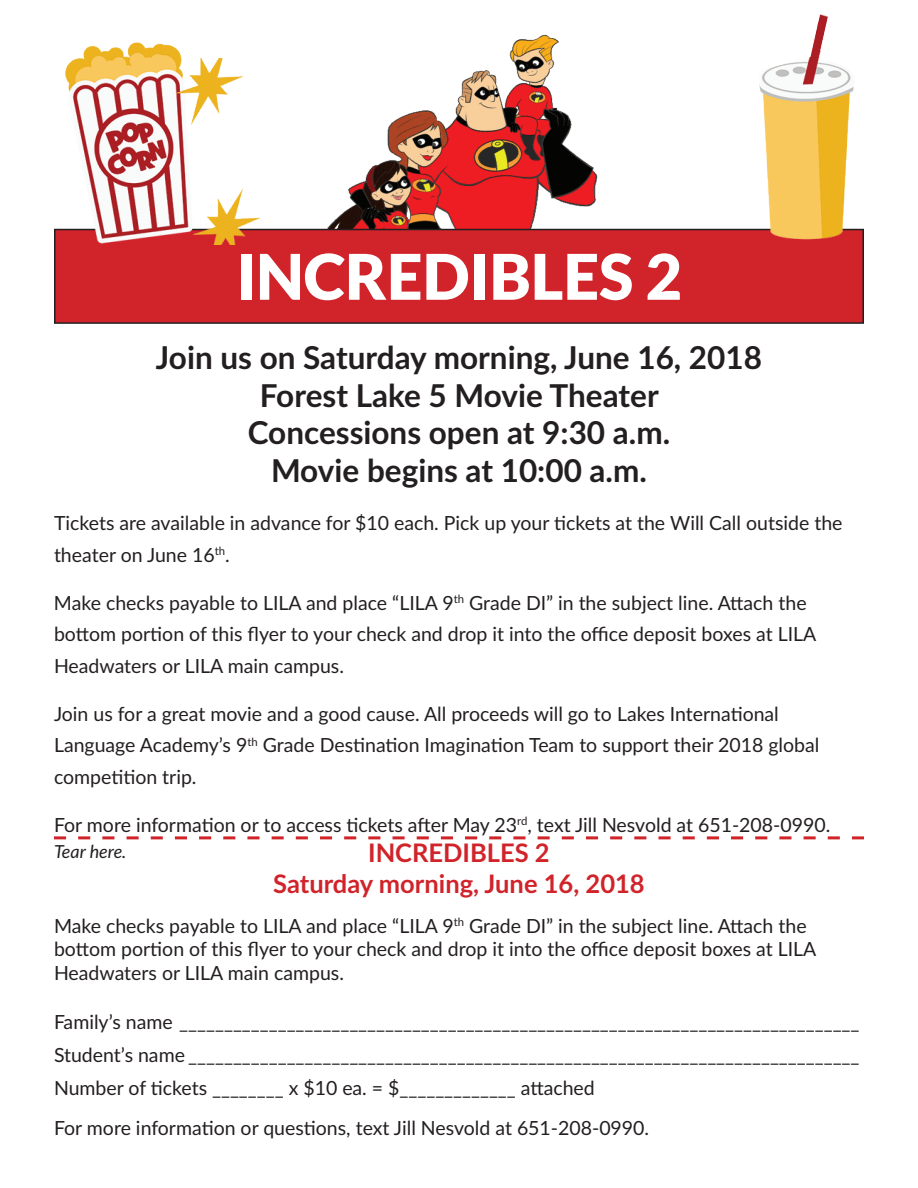
<style>
.page{position:relative;width:918px;height:1188px;background:#fff}
.page>*{position:absolute;margin:0;border:0;box-sizing:border-box;transform-origin:0 0}
.t1{font:900 63px "Lato";color:#fff}
.t2{font:700 31.5px/37.8px "Lato";color:#231f20;text-align:center}
.t3{font:700 25.5px/30.6px "Lato";color:#d1232a;text-align:center}
.t4{font:19.5px/31.5px "Lato";color:#231f20}
.t5{font:italic 18px "Lato";color:#231f20}
</style>
<div class="page">
<img style="left:319px;top:35px;width:280px;height:194px">
<div style="left:55px;top:230px;width:808px;height:93px;background:#d1232a"></div>
<div style="left:54px;top:229px;width:810px;height:95px;border:2px solid #231f20"></div>
<svg style="left:54px;top:836px;width:810px;height:3px"></svg>
<img style="left:54px;top:42px;width:205px;height:202px">
<div style="left:185px;top:0;width:84px;height:58px;background:#fff"></div>
<div style="left:194px;top:122px;width:70px;height:65px;background:#fff"></div>
<div style="left:245px;top:129px;width:84px;height:65px;background:#fff"></div>
<img style="left:757px;top:72px;width:107px;height:172px">
<svg style="left:765px;top:14px;width:82px;height:58px"></svg>
<h1 class="t1" style="left:236px;top:240px;width:448px">INCREDIBLES 2</h1>
<h2 class="t2" style="left:156px;top:337px;width:608px">Join us on Saturday morning, June 16, 2018<br>Forest Lake 5 Movie Theater<br>Concessions open at 9:30 a.m.<br>Movie begins at 10:00 a.m.</h2>
<p class="t4" style="left:54px;top:507px;width:790px">Tickets are available in advance for $10 each. Pick up your tickets at the Will Call outside the theater on June 16<sup>th</sup>.</p>
<p class="t4" style="left:54px;top:586px;width:764px">Make checks payable to LILA and place “LILA 9<sup>th</sup> Grade DI” in the subject line. Attach the bottom portion of this flyer to your check and drop it into the office deposit boxes at LILA<br>Headwaters or LILA main campus.</p>
<p class="t4" style="left:54px;top:697px;width:767px">Join us for a great movie and a good cause. All proceeds will go to Lakes International<br>Language Academy’s 9<sup>th</sup> Grade Destination Imagination Team to support their 2018 global competition trip.</p>
<p class="t4" style="left:54px;top:808px;width:778px">For more information or to access tickets after May 23<sup>rd</sup>, text Jill Nesvold at 651-208-0990.</p>
<h3 class="t3" style="left:273px;top:837px;width:373px">INCREDIBLES 2<br>Saturday morning, June 16, 2018</h3>
<p class="t4" style="left:54px;top:913px;width:764px;line-height:23.4px">Make checks payable to LILA and place “LILA 9<sup>th</sup> Grade DI” in the subject line. Attach the bottom portion of this flyer to your check and drop it into the office deposit boxes at LILA<br>Headwaters or LILA main campus.</p>
<p class="t4" style="left:54px;top:1005px;width:807px;line-height:33px;text-align:justify">Family’s name ____________________________________________________________________________ Student’s name ___________________________________________________________________________ Number of tickets ________ x $10 ea. = $_____________ attached</p>
<p class="t4" style="left:54px;top:1111px;width:597px">For more information or questions, text Jill Nesvold at 651-208-0990.</p>
<p class="t5" style="left:54px;top:839px;width:74px">Tear here.</p>
</div>
